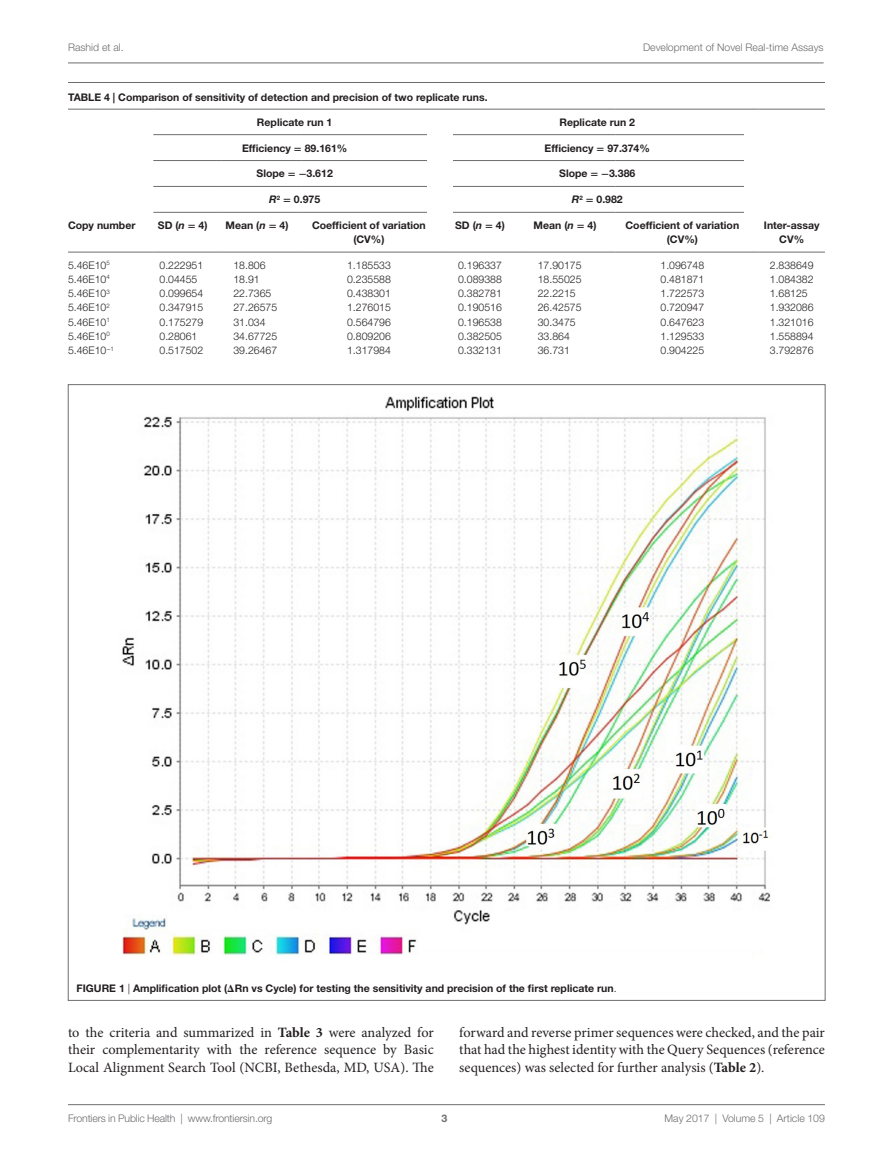
<style>
.page{position:relative;width:893px;height:1170px;background:#fff}
.page>*{position:absolute;margin:0;border:0;box-sizing:border-box;transform-origin:0 0}
.t1{font:14.25px/17.2px "Minion Pro";color:#231f20;text-align:justify}
.t2{font:300 10.5px "Helvetica Neue LT Std";color:#231f20}
.t3{font:700 10.5px/14.2px "Helvetica Neue LT Std";color:#231f20;text-align:center}
.t4{font:300 10.5px "Helvetica Neue LT Std";color:#6c6d70}
.t5{font:700 10.5px "Helvetica Neue LT Std";color:#6c6d70}
.s1{font-family:"STIX General"}
.s2{font-style:italic}
.s3{font-weight:300}
.s4{font-weight:700}
</style>
<div class="page">
<hr style="left:68px;top:82px;width:757px;height:1px;background:#6c6d70">
<hr style="left:68px;top:109px;width:85px;height:1px;background:#6c6d70">
<hr style="left:153px;top:109px;width:68px;height:1px;background:#6c6d70">
<hr style="left:221px;top:109px;width:81px;height:1px;background:#6c6d70">
<hr style="left:302px;top:109px;width:143px;height:1px;background:#6c6d70">
<hr style="left:445px;top:109px;width:79px;height:1px;background:#6c6d70">
<hr style="left:524px;top:109px;width:91px;height:1px;background:#6c6d70">
<hr style="left:615px;top:109px;width:143px;height:1px;background:#6c6d70">
<hr style="left:758px;top:109px;width:67px;height:1px;background:#6c6d70">
<hr style="left:153px;top:134px;width:68px;height:1px;background:#6c6d70">
<hr style="left:221px;top:134px;width:81px;height:1px;background:#6c6d70">
<hr style="left:302px;top:134px;width:143px;height:1px;background:#6c6d70">
<hr style="left:445px;top:134px;width:79px;height:1px;background:#6c6d70">
<hr style="left:524px;top:134px;width:91px;height:1px;background:#6c6d70">
<hr style="left:615px;top:134px;width:143px;height:1px;background:#6c6d70">
<hr style="left:153px;top:160px;width:68px;height:1px;background:#6c6d70">
<hr style="left:221px;top:160px;width:81px;height:1px;background:#6c6d70">
<hr style="left:302px;top:160px;width:143px;height:1px;background:#6c6d70">
<hr style="left:445px;top:160px;width:79px;height:1px;background:#6c6d70">
<hr style="left:524px;top:160px;width:91px;height:1px;background:#6c6d70">
<hr style="left:615px;top:160px;width:143px;height:1px;background:#6c6d70">
<hr style="left:153px;top:186px;width:68px;height:1px;background:#6c6d70">
<hr style="left:221px;top:186px;width:81px;height:1px;background:#6c6d70">
<hr style="left:302px;top:186px;width:143px;height:1px;background:#6c6d70">
<hr style="left:445px;top:186px;width:79px;height:1px;background:#6c6d70">
<hr style="left:524px;top:186px;width:91px;height:1px;background:#6c6d70">
<hr style="left:615px;top:186px;width:143px;height:1px;background:#6c6d70">
<hr style="left:68px;top:252px;width:85px;height:1px;background:#6c6d70">
<hr style="left:153px;top:212px;width:68px;height:1px;background:#6c6d70">
<hr style="left:153px;top:252px;width:68px;height:1px;background:#6c6d70">
<hr style="left:221px;top:212px;width:81px;height:1px;background:#6c6d70">
<hr style="left:221px;top:252px;width:81px;height:1px;background:#6c6d70">
<hr style="left:302px;top:212px;width:143px;height:1px;background:#6c6d70">
<hr style="left:302px;top:252px;width:143px;height:1px;background:#6c6d70">
<hr style="left:445px;top:212px;width:79px;height:1px;background:#6c6d70">
<hr style="left:445px;top:252px;width:79px;height:1px;background:#6c6d70">
<hr style="left:524px;top:212px;width:91px;height:1px;background:#6c6d70">
<hr style="left:524px;top:252px;width:91px;height:1px;background:#6c6d70">
<hr style="left:615px;top:212px;width:143px;height:1px;background:#6c6d70">
<hr style="left:615px;top:252px;width:143px;height:1px;background:#6c6d70">
<hr style="left:758px;top:252px;width:67px;height:1px;background:#6c6d70">
<img style="left:122px;top:396px;width:649px;height:560px">
<div style="left:428px;top:122px;width:25px;height:103px;background:#fff"></div>
<div style="left:744px;top:122px;width:15px;height:103px;background:#fff"></div>
<hr style="left:68px;top:1104px;width:757px;height:1px;background:#6c6d70">
<hr style="left:68px;top:63px;width:756px;height:1px;background:#6c6d70">
<p class="t4" style="left:68px;top:41px;width:57px">Rashid et al.</p>
<p class="t4" style="left:643px;top:41px;width:182px">Development of Novel Real-time Assays</p>
<p class="t3" style="left:68px;top:90px;width:421px">Table 4 | Comparison of sensitivity of detection and precision of two replicate runs.</p>
<p class="t3" style="left:257px;top:114px;width:77px">Replicate run 1</p>
<p class="t3" style="left:560px;top:114px;width:77px">Replicate run 2</p>
<p class="t3" style="left:242px;top:140px;width:107px">Efficiency <span class="s1">=</span> 89.161%</p>
<p class="t3" style="left:545px;top:140px;width:107px">Efficiency <span class="s1">=</span> 97.374%</p>
<p class="t3" style="left:257px;top:166px;width:78px">Slope <span class="s1">= −</span>3.612</p>
<p class="t3" style="left:559px;top:166px;width:78px">Slope <span class="s1">= −</span>3.386</p>
<p class="t3" style="left:269px;top:192px;width:52px"><span class="s2">R</span><sup>2</sup> <span class="s1">=</span> 0.975</p>
<p class="t3" style="left:572px;top:192px;width:52px"><span class="s2">R</span><sup>2</sup> <span class="s1">=</span> 0.982</p>
<p class="t3" style="left:68px;top:218px;width:69px">Copy number</p>
<p class="t3" style="left:158px;top:218px;width:51px">SD (<span class="s2">n</span> <span class="s1">=</span> 4)</p>
<p class="t3" style="left:226px;top:218px;width:64px">Mean (<span class="s2">n</span> <span class="s1">=</span> 4)</p>
<p class="t3" style="left:312px;top:218px;width:115px">Coefficient of variation (CV%)</p>
<p class="t3" style="left:455px;top:218px;width:51px">SD (<span class="s2">n</span> <span class="s1">=</span> 4)</p>
<p class="t3" style="left:534px;top:218px;width:64px">Mean (<span class="s2">n</span> <span class="s1">=</span> 4)</p>
<p class="t3" style="left:625px;top:218px;width:115px">Coefficient of variation (CV%)</p>
<p class="t3" style="left:764px;top:218px;width:57px">Inter-assay<br>CV%</p>
<p class="t2" style="left:68px;top:258px;width:43px">5.46E10<sup>5</sup></p>
<p class="t2" style="left:159px;top:258px;width:45px">0.222951</p>
<p class="t2" style="left:233px;top:258px;width:34px">18.806</p>
<p class="t2" style="left:347px;top:258px;width:45px">1.185533</p>
<p class="t2" style="left:458px;top:258px;width:45px">0.196337</p>
<p class="t2" style="left:538px;top:258px;width:45px">17.90175</p>
<p class="t2" style="left:660px;top:258px;width:45px">1.096748</p>
<p class="t2" style="left:770px;top:258px;width:45px">2.838649</p>
<p class="t2" style="left:68px;top:273px;width:43px">5.46E10<sup>4</sup></p>
<p class="t2" style="left:159px;top:273px;width:39px">0.04455</p>
<p class="t2" style="left:233px;top:273px;width:28px">18.91</p>
<p class="t2" style="left:347px;top:273px;width:45px">0.235588</p>
<p class="t2" style="left:458px;top:273px;width:45px">0.089388</p>
<p class="t2" style="left:538px;top:273px;width:45px">18.55025</p>
<p class="t2" style="left:660px;top:273px;width:45px">0.481871</p>
<p class="t2" style="left:770px;top:273px;width:45px">1.084382</p>
<p class="t2" style="left:68px;top:287px;width:43px">5.46E10<sup>3</sup></p>
<p class="t2" style="left:159px;top:287px;width:45px">0.099654</p>
<p class="t2" style="left:233px;top:287px;width:39px">22.7365</p>
<p class="t2" style="left:347px;top:287px;width:45px">0.438301</p>
<p class="t2" style="left:458px;top:287px;width:45px">0.382781</p>
<p class="t2" style="left:538px;top:287px;width:39px">22.2215</p>
<p class="t2" style="left:660px;top:287px;width:45px">1.722573</p>
<p class="t2" style="left:770px;top:287px;width:39px">1.68125</p>
<p class="t2" style="left:68px;top:301px;width:43px">5.46E10<sup>2</sup></p>
<p class="t2" style="left:159px;top:301px;width:45px">0.347915</p>
<p class="t2" style="left:233px;top:301px;width:45px">27.26575</p>
<p class="t2" style="left:347px;top:301px;width:45px">1.276015</p>
<p class="t2" style="left:458px;top:301px;width:45px">0.190516</p>
<p class="t2" style="left:538px;top:301px;width:45px">26.42575</p>
<p class="t2" style="left:660px;top:301px;width:45px">0.720947</p>
<p class="t2" style="left:770px;top:301px;width:45px">1.932086</p>
<p class="t2" style="left:68px;top:315px;width:43px">5.46E10<sup>1</sup></p>
<p class="t2" style="left:159px;top:315px;width:45px">0.175279</p>
<p class="t2" style="left:233px;top:315px;width:34px">31.034</p>
<p class="t2" style="left:347px;top:315px;width:45px">0.564796</p>
<p class="t2" style="left:458px;top:315px;width:45px">0.196538</p>
<p class="t2" style="left:538px;top:315px;width:39px">30.3475</p>
<p class="t2" style="left:660px;top:315px;width:45px">0.647623</p>
<p class="t2" style="left:770px;top:315px;width:45px">1.321016</p>
<p class="t2" style="left:68px;top:330px;width:43px">5.46E10<sup>0</sup></p>
<p class="t2" style="left:159px;top:330px;width:39px">0.28061</p>
<p class="t2" style="left:233px;top:330px;width:45px">34.67725</p>
<p class="t2" style="left:347px;top:330px;width:45px">0.809206</p>
<p class="t2" style="left:458px;top:330px;width:45px">0.382505</p>
<p class="t2" style="left:538px;top:330px;width:34px">33.864</p>
<p class="t2" style="left:660px;top:330px;width:45px">1.129533</p>
<p class="t2" style="left:770px;top:330px;width:45px">1.558894</p>
<p class="t2" style="left:68px;top:344px;width:47px">5.46E10<sup>−</sup><sup>1</sup></p>
<p class="t2" style="left:159px;top:344px;width:45px">0.517502</p>
<p class="t2" style="left:233px;top:344px;width:45px">39.26467</p>
<p class="t2" style="left:347px;top:344px;width:45px">1.317984</p>
<p class="t2" style="left:458px;top:344px;width:45px">0.332131</p>
<p class="t2" style="left:538px;top:344px;width:34px">36.731</p>
<p class="t2" style="left:660px;top:344px;width:45px">0.904225</p>
<p class="t2" style="left:770px;top:344px;width:45px">3.792876</p>
<p class="t3" style="left:77px;top:980px;width:541px">Figure 1 <span class="s3">|</span> Amplification plot (<span class="s1">Δ</span>Rn vs Cycle) for testing the sensitivity and precision of the first replicate run<span class="s3">.</span></p>
<h1 class="t1" style="left:68px;top:1023px;width:367px">to the criteria and summarized in <span class="s4">Table 3</span> were analyzed for their complementarity with the reference sequence by Basic Local Alignment Search Tool (NCBI, Bethesda, MD, USA). The</h1>
<h1 class="t1" style="left:459px;top:1023px;width:367px">forward and reverse primer sequences were checked, and the pair that had the highest identity with the Query Sequences (reference sequences) was selected for further analysis (<span class="s4">Table 2</span>).</h1>
<p class="t4" style="left:68px;top:1111px;width:206px">Frontiers in Public Health | www.frontiersin.org</p>
<p class="t4" style="left:664px;top:1111px;width:162px">May 2017 | Volume 5 | Article 109</p>
<p class="t5" style="left:441px;top:1111px;width:7px">3</p>
</div>
